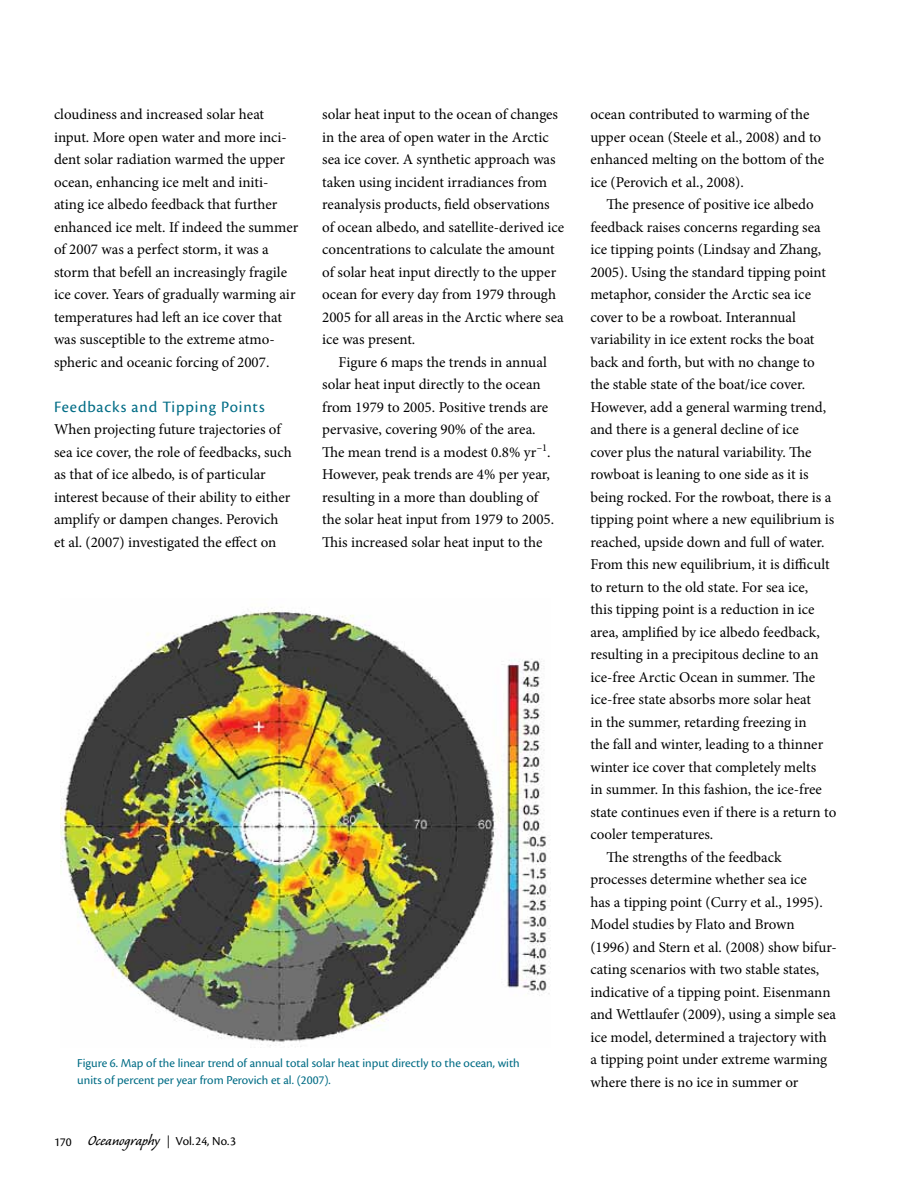
<style>
.page{position:relative;width:918px;height:1188px;background:#fff}
.page>*{position:absolute;margin:0;border:0;box-sizing:border-box;transform-origin:0 0}
.t1{font:16.5px "Cronos Pro";letter-spacing:.05em;color:#006c85}
.t2{font:15px/22.5px "Minion Pro";color:#000}
.t3{font:12.75px/16.5px "Cronos Pro";color:#006c85}
.t4{font:12.75px "Cronos Pro";color:#000}
.s1{font-family:"Caliban";font-size:18px}
.s2{font-family:"Minion Pro"}
</style>
<div class="page">
<img style="left:60px;top:608px;width:490px;height:439px">
<p class="t2" style="left:54px;top:103px;width:246px">cloudiness and increased solar heat input. More open water and more inci&shy;dent solar radiation warmed the upper ocean, enhancing ice melt and initi&shy;ating ice albedo feedback that further enhanced ice melt. If indeed the summer of 2007 was a perfect storm, it was a storm that befell an increasingly fragile ice cover. Years of gradually warming air temperatures had left an ice cover that was susceptible to the extreme atmo&shy;spheric and oceanic forcing of 2007.</p>
<p class="t1" style="left:54px;top:397px;width:212px">Feedbacks and Tipping Points</p>
<p class="t2" style="left:54px;top:418px;width:239px">When projecting future trajectories of sea ice cover, the role of feedbacks, such as that of ice albedo, is of particular interest because of their ability to either amplify or dampen changes. Perovich et al. (2007) investigated the effect on</p>
<p class="t2" style="left:322px;top:103px;width:244px">solar heat input to the ocean of changes in the area of open water in the Arctic sea ice cover. A synthetic approach was taken using incident irradiances from reanalysis products, field observations of ocean albedo, and satellite-derived ice concentrations to calculate the amount of solar heat input directly to the upper ocean for every day from 1979 through 2005 for all areas in the Arctic where sea ice was present.</p>
<p class="t2" style="left:322px;top:351px;width:234px;text-indent:16px">Figure 6 maps the trends in annual solar heat input directly to the ocean from 1979 to 2005. Positive trends are pervasive, covering 90% of the area.<br>The mean trend is a modest 0.8% yr<sup>–1</sup>.<br>However, peak trends are 4% per year, resulting in a more than doubling of the solar heat input from 1979 to 2005.<br>This increased solar heat input to the</p>
<p class="t3" style="left:77px;top:1055px;width:444px">Figure 6. Map of the linear trend of annual total solar heat input directly to the ocean, with units of percent per year from Perovich et al. (2007).</p>
<p class="t4" style="left:54px;top:1134px;width:183px">170 <span class="s1">Oceanography</span> <span class="s2">|</span> Vol.24, No.3</p>
<p class="t2" style="left:590px;top:103px;width:235px">ocean contributed to warming of the upper ocean (Steele et al., 2008) and to enhanced melting on the bottom of the ice (Perovich et al., 2008).</p>
<p class="t2" style="left:607px;top:193px;width:209px">The presence of positive ice albedo</p>
<p class="t2" style="left:590px;top:216px;width:232px">feedback raises concerns regarding sea</p>
<p class="t2" style="left:590px;top:238px;width:232px">ice tipping points (Lindsay and Zhang,</p>
<p class="t2" style="left:590px;top:261px;width:237px">2005). Using the standard tipping point</p>
<p class="t2" style="left:590px;top:283px;width:222px">metaphor, consider the Arctic sea ice</p>
<p class="t2" style="left:590px;top:306px;width:207px">cover to be a rowboat. Interannual</p>
<p class="t2" style="left:590px;top:328px;width:226px">variability in ice extent rocks the boat</p>
<p class="t2" style="left:590px;top:351px;width:226px">back and forth, but with no change to</p>
<p class="t2" style="left:590px;top:373px;width:216px">the stable state of the boat/ice cover.</p>
<p class="t2" style="left:590px;top:396px;width:237px">However, add a general warming trend,</p>
<p class="t2" style="left:590px;top:418px;width:210px">and there is a general decline of ice</p>
<p class="t2" style="left:590px;top:441px;width:223px">cover plus the natural variability. The</p>
<p class="t2" style="left:590px;top:463px;width:220px">rowboat is leaning to one side as it is</p>
<p class="t2" style="left:590px;top:486px;width:242px">being rocked. For the rowboat, there is a</p>
<p class="t2" style="left:590px;top:508px;width:245px">tipping point where a new equilibrium is</p>
<p class="t2" style="left:590px;top:531px;width:236px">reached, upside down and full of water.</p>
<p class="t2" style="left:590px;top:553px;width:241px">From this new equilibrium, it is difficult</p>
<p class="t2" style="left:590px;top:576px;width:219px">to return to the old state. For sea ice,</p>
<p class="t2" style="left:590px;top:598px;width:226px">this tipping point is a reduction in ice</p>
<p class="t2" style="left:590px;top:621px;width:231px">area, amplified by ice albedo feedback,</p>
<p class="t2" style="left:590px;top:643px;width:230px">resulting in a precipitous decline to an</p>
<p class="t2" style="left:590px;top:666px;width:226px">ice-free Arctic Ocean in summer. The</p>
<p class="t2" style="left:590px;top:688px;width:222px">ice-free state absorbs more solar heat</p>
<p class="t2" style="left:590px;top:711px;width:218px">in the summer, retarding freezing in</p>
<p class="t2" style="left:590px;top:733px;width:234px">the fall and winter, leading to a thinner</p>
<p class="t2" style="left:590px;top:756px;width:227px">winter ice cover that completely melts</p>
<p class="t2" style="left:590px;top:778px;width:233px">in summer. In this fashion, the ice-free</p>
<p class="t2" style="left:590px;top:801px;width:247px">state continues even if there is a return to</p>
<p class="t2" style="left:590px;top:823px;width:124px">cooler temperatures.</p>
<p class="t2" style="left:607px;top:846px;width:176px">The strengths of the feedback</p>
<p class="t2" style="left:590px;top:868px;width:218px">processes determine whether sea ice</p>
<p class="t2" style="left:590px;top:891px;width:234px">has a tipping point (Curry et al., 1995).</p>
<p class="t2" style="left:590px;top:913px;width:206px">Model studies by Flato and Brown</p>
<p class="t2" style="left:590px;top:936px;width:248px">(1996) and Stern et al. (2008) show bifur-</p>
<p class="t2" style="left:590px;top:958px;width:230px">cating scenarios with two stable states,</p>
<p class="t2" style="left:590px;top:981px;width:242px">indicative of a tipping point. Eisenmann</p>
<p class="t2" style="left:590px;top:1003px;width:247px">and Wettlaufer (2009), using a simple sea</p>
<p class="t2" style="left:590px;top:1026px;width:238px">ice model, determined a trajectory with</p>
<p class="t2" style="left:590px;top:1048px;width:238px">a tipping point under extreme warming</p>
<p class="t2" style="left:590px;top:1071px;width:210px">where there is no ice in summer or</p>
</div>
